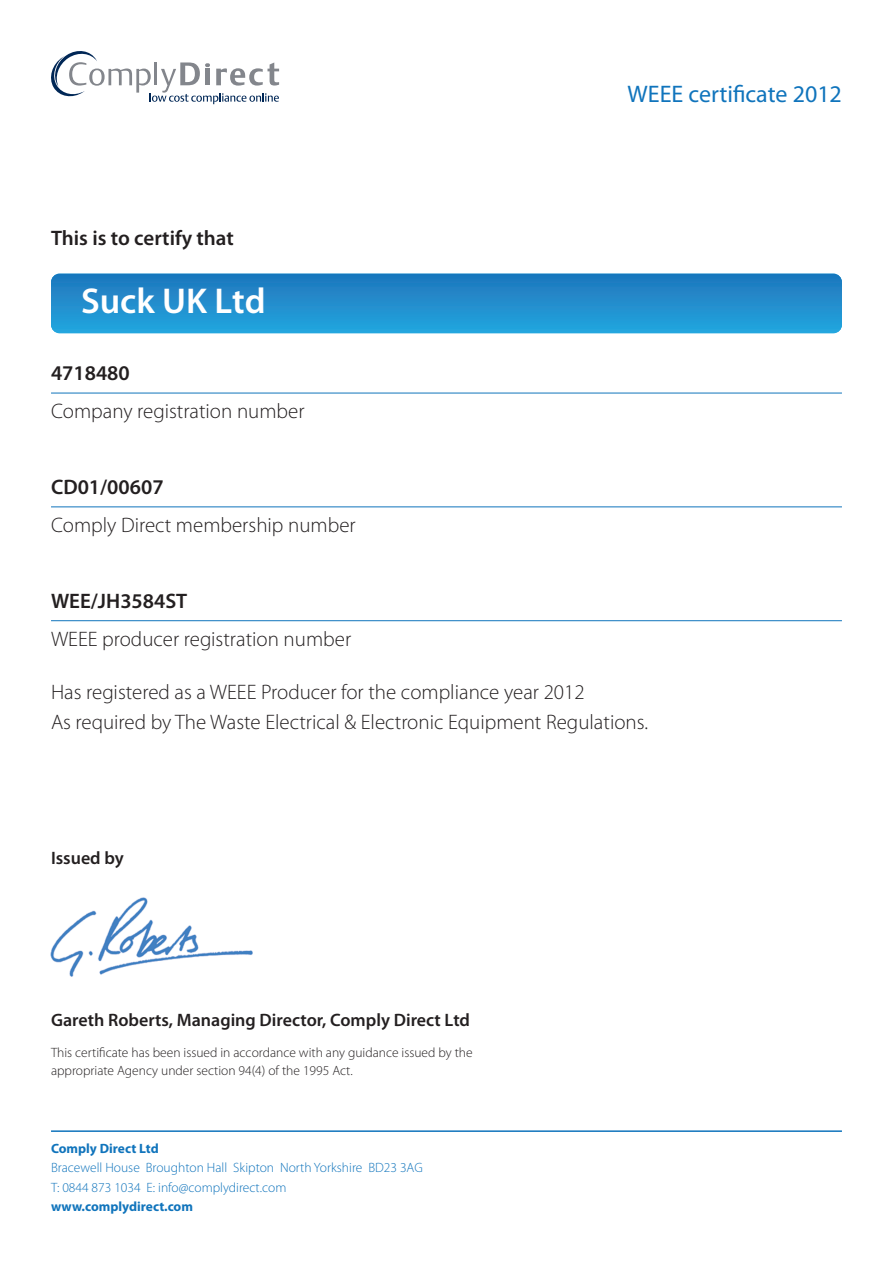
<style>
.page{position:relative;width:893px;height:1263px;background:#fff}
.page>*{position:absolute;margin:0;border:0;box-sizing:border-box;transform-origin:0 0}
.t1{font:600 36px "Myriad Pro";color:#fff}
.t2{font:24px "Myriad Pro";color:#1074bc}
.t3{font:300 21px/30px "Myriad Pro";color:#231f20}
.t4{font:600 21px "Myriad Pro";color:#231f20}
.t5{font:600 18px "Myriad Pro";color:#231f20}
.t6{font:300 13.5px/18px "Myriad Pro";color:#231f20}
.t7{font:300 13.5px/19.5px "Myriad Pro";color:#1074bc}
.t8{font:700 13.5px "Myriad Pro";color:#1074bc}
</style>
<div class="page">
<svg style="left:51px;top:51px;width:228px;height:53px"></svg>
<hr style="left:51px;top:1130px;width:791px;height:2px;background:#1074bc">
<div style="left:51px;top:274px;width:791px;height:59px;background:linear-gradient(to bottom,#1e76bc,#23a6df);border-radius:9px"></div>
<hr style="left:51px;top:393px;width:791px;height:1px;background:#1074bc">
<hr style="left:51px;top:506px;width:791px;height:1px;background:#1074bc">
<hr style="left:51px;top:620px;width:791px;height:1px;background:#1074bc">
<img style="left:50px;top:897px;width:203px;height:80px">
<p class="t4" style="left:51px;top:230px;width:184px">This is to certify that</p>
<h1 class="t1" style="left:81px;top:278px;width:186px">Suck UK Ltd</h1>
<p class="t4" style="left:51px;top:360px;width:80px">4718480</p>
<p class="t3" style="left:51px;top:398px;width:255px">Company registration number</p>
<p class="t4" style="left:51px;top:479px;width:114px">CD01/00607</p>
<p class="t3" style="left:51px;top:512px;width:306px">Comply Direct membership number</p>
<p class="t4" style="left:51px;top:593px;width:138px">WEE/JH3584ST</p>
<p class="t3" style="left:51px;top:626px;width:302px">WEEE producer registration number</p>
<p class="t2" style="left:628px;top:85px;width:216px">WEEE certificate 2012</p>
<p class="t3" style="left:51px;top:678px;width:599px">Has registered as a WEEE Producer for the compliance year 2012<br>As required by The Waste Electrical &amp; Electronic Equipment Regulations.</p>
<p class="t5" style="left:51px;top:851px;width:74px">Issued by</p>
<p class="t5" style="left:51px;top:1013px;width:421px">Gareth Roberts, Managing Director, Comply Direct Ltd</p>
<p class="t6" style="left:51px;top:1044px;width:423px">This certificate has been issued in accordance with any guidance issued by the appropriate Agency under section 94(4) of the 1995 Act.</p>
<p class="t8" style="left:51px;top:1143px;width:109px">Comply Direct Ltd</p>
<p class="t7" style="left:51px;top:1159px;width:373px">Bracewell House Broughton Hall Skipton North Yorkshire BD23 3AG<br>T: 0844 873 1034 E: info@complydirect.com</p>
<p class="t8" style="left:51px;top:1202px;width:143px">www.complydirect.com</p>
</div>
